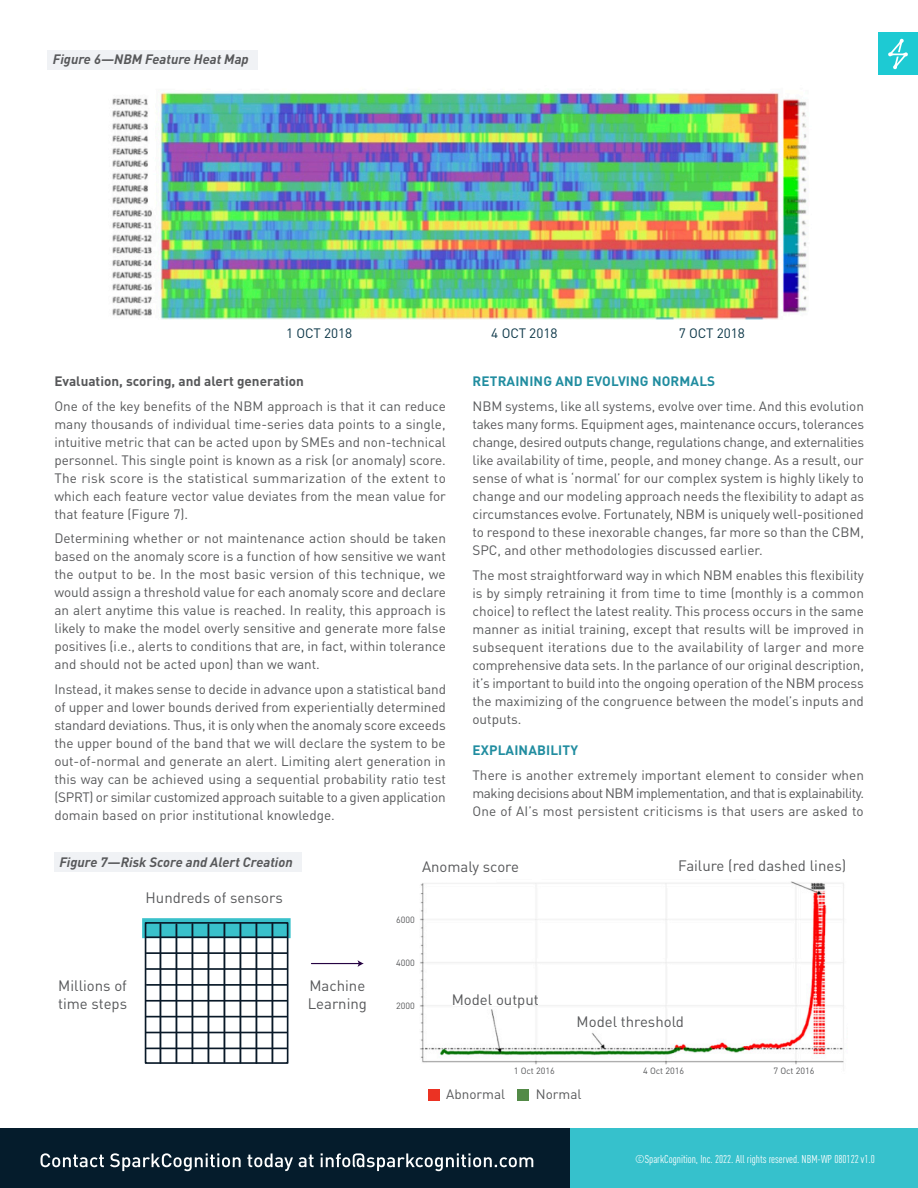
<style>
.page{position:relative;width:918px;height:1188px;background:#fff}
.page>*{position:absolute;margin:0;border:0;box-sizing:border-box;transform-origin:0 0}
.t1{font:14.85px "DINOT";color:#57585a}
.t2{font:13.5px/18px "DINOT";color:#57585a;text-align:justify}
.Figure_Style{font:italic 700 13.5px "DINOT";color:#57585a}
.t3{font:700 13.5px "DINOT";letter-spacing:.01em;color:#218da0}
.t4{font:700 13.5px "DINOT";color:#57585a}
.t5{font:13.5px "DINOT";color:#0c3748}
.Copyright_Style{font:condensed 11.25px "DINOT";color:#fff}
.t6{font:9px "DINOT";color:#57585a}
</style>
<div class="page">
<div style="left:878px;top:33px;width:40px;height:42px;background:#1dcad3"></div>
<svg style="left:888px;top:39px;width:20px;height:30px"></svg>
<div style="left:570px;top:1129px;width:348px;height:59px;background:#36c1cc"></div>
<div style="left:0;top:1129px;width:570px;height:59px;background:#051c2c"></div>
<svg style="left:41px;top:1153px;width:492px;height:18px"></svg>
<div style="left:47px;top:50px;width:211px;height:19px;background:#f0f2f5"></div>
<div style="left:54px;top:852px;width:248px;height:20px;background:#f0f2f5"></div>
<img style="left:112px;top:89px;width:695px;height:231px">
<div style="left:428px;top:1089px;width:12px;height:11px;background:#eb3223"></div>
<div style="left:517px;top:1089px;width:12px;height:11px;background:#538a47"></div>
<img style="left:420px;top:881px;width:424px;height:184px">
<svg style="left:142px;top:918px;width:149px;height:20px;background:#3abbc5"></svg>
<div style="left:145px;top:922px;width:143px;height:142px;border:2px solid #091928"></div>
<hr style="left:146px;top:936px;width:141px;height:2px;background:#091928">
<hr style="left:146px;top:952px;width:141px;height:2px;background:#091928">
<hr style="left:160px;top:924px;width:1px;height:139px;background:#091928">
<hr style="left:176px;top:924px;width:1px;height:138px;background:#091928">
<hr style="left:146px;top:968px;width:141px;height:2px;background:#091928">
<hr style="left:147px;top:984px;width:140px;height:2px;background:#091928">
<hr style="left:146px;top:1000px;width:141px;height:2px;background:#091928">
<hr style="left:146px;top:1016px;width:141px;height:1px;background:#091928">
<hr style="left:146px;top:1032px;width:141px;height:1px;background:#091928">
<hr style="left:146px;top:1048px;width:141px;height:1px;background:#091928">
<hr style="left:192px;top:924px;width:1px;height:139px;background:#091928">
<hr style="left:208px;top:924px;width:1px;height:138px;background:#091928">
<hr style="left:224px;top:923px;width:1px;height:139px;background:#091928">
<hr style="left:240px;top:924px;width:1px;height:139px;background:#091928">
<hr style="left:256px;top:923px;width:1px;height:140px;background:#091928">
<hr style="left:272px;top:923px;width:1px;height:139px;background:#091928">
<hr style="left:311px;top:963px;width:48px;height:1px;background:#260342">
<svg style="left:358px;top:960px;width:6px;height:7px"></svg>
<p class="Figure_Style" style="left:53px;top:49px;width:197px">Figure 6—NBM Feature Heat Map</p>
<p class="t5" style="left:286px;top:323px;width:68px">1 OCT 2018</p>
<p class="t5" style="left:491px;top:323px;width:68px">4 OCT 2018</p>
<p class="t5" style="left:679px;top:323px;width:68px">7 OCT 2018</p>
<p class="t4" style="left:54px;top:371px;width:251px">Evaluation, scoring, and alert generation</p>
<p class="t2" style="left:54px;top:396px;width:393px">One of the key benefits of the NBM approach is that it can reduce many thousands of individual time-series data points to a single, intuitive metric that can be acted upon by SMEs and non-technical personnel. This single point is known as a risk (or anomaly) score.<br>The risk score is the statistical summarization of the extent to which each feature vector value deviates from the mean value for that feature (Figure 7).</p>
<p class="t2" style="left:54px;top:528px;width:393px">Determining whether or not maintenance action should be taken based on the anomaly score is a function of how sensitive we want the output to be. In the most basic version of this technique, we would assign a threshold value for each anomaly score and declare an alert anytime this value is reached. In reality, this approach is likely to make the model overly sensitive and generate more false positives (i.e., alerts to conditions that are, in fact, within tolerance and should not be acted upon) than we want.</p>
<p class="t2" style="left:54px;top:679px;width:393px">Instead, it makes sense to decide in advance upon a statistical band of upper and lower bounds derived from experientially determined standard deviations. Thus, it is only when the anomaly score exceeds the upper bound of the band that we will declare the system to be out-of-normal and generate an alert. Limiting alert generation in this way can be achieved using a sequential probability ratio test (SPRT) or similar customized approach suitable to a given application domain based on prior institutional knowledge.</p>
<p class="t3" style="left:473px;top:371px;width:244px">RETRAINING AND EVOLVING NORMALS</p>
<p class="t2" style="left:472px;top:396px;width:393px">NBM systems, like all systems, evolve over time. And this evolution takes many forms. Equipment ages, maintenance occurs, tolerances change, desired outputs change, regulations change, and externalities like availability of time, people, and money change. As a result, our sense of what is ‘normal’ for our complex system is highly likely to change and our modeling approach needs the flexibility to adapt as circumstances evolve. Fortunately, NBM is uniquely well-positioned to respond to these inexorable changes, far more so than the CBM, SPC, and other methodologies discussed earlier.</p>
<p class="t2" style="left:472px;top:565px;width:393px">The most straightforward way in which NBM enables this flexibility is by simply retraining it from time to time (monthly is a common choice) to reflect the latest reality. This process occurs in the same manner as initial training, except that results will be improved in subsequent iterations due to the availability of larger and more comprehensive data sets. In the parlance of our original description, it’s important to build into the ongoing operation of the NBM process the maximizing of the congruence between the model’s inputs and outputs.</p>
<p class="t3" style="left:473px;top:740px;width:107px">EXPLAINABILITY</p>
<p class="t2" style="left:472px;top:765px;width:393px">There is another extremely important element to consider when making decisions about NBM implementation, and that is explainability.<br>One of AI’s most persistent criticisms is that users are asked to</p>
<p class="Figure_Style" style="left:59px;top:851px;width:235px">Figure 7—Risk Score and Alert Creation</p>
<p class="t1" style="left:146px;top:887px;width:139px">Hundreds of sensors</p>
<p class="t1" style="left:58px;top:974px;width:70px">Millions of</p>
<p class="t1" style="left:58px;top:992px;width:71px">time steps</p>
<p class="t1" style="left:309px;top:974px;width:57px">Machine</p>
<p class="t1" style="left:308px;top:992px;width:61px">Learning</p>
<p class="t1" style="left:422px;top:855px;width:98px">Anomaly score</p>
<p class="t1" style="left:678px;top:854px;width:170px">Failure (red dashed lines)</p>
<p class="t6" style="left:396px;top:913px;width:20px">6000</p>
<p class="t6" style="left:396px;top:956px;width:20px">4000</p>
<p class="t6" style="left:396px;top:999px;width:20px">2000</p>
<p class="t1" style="left:452px;top:989px;width:89px">Model output</p>
<p class="t1" style="left:577px;top:1010px;width:109px">Model threshold</p>
<p class="t6" style="left:514px;top:1064px;width:43px">1 Oct 2016</p>
<p class="t6" style="left:643px;top:1064px;width:43px">4 Oct 2016</p>
<p class="t6" style="left:773px;top:1064px;width:43px">7 Oct 2016</p>
<p class="t2" style="left:446px;top:1084px;width:60px">Abnormal</p>
<p class="t2" style="left:536px;top:1084px;width:47px">Normal</p>
<p class="Copyright_Style" style="left:635px;top:1152px;width:241px">©SparkCognition, Inc. 2022. All rights reserved. NBM-WP 080122 v1.0</p>
</div>
